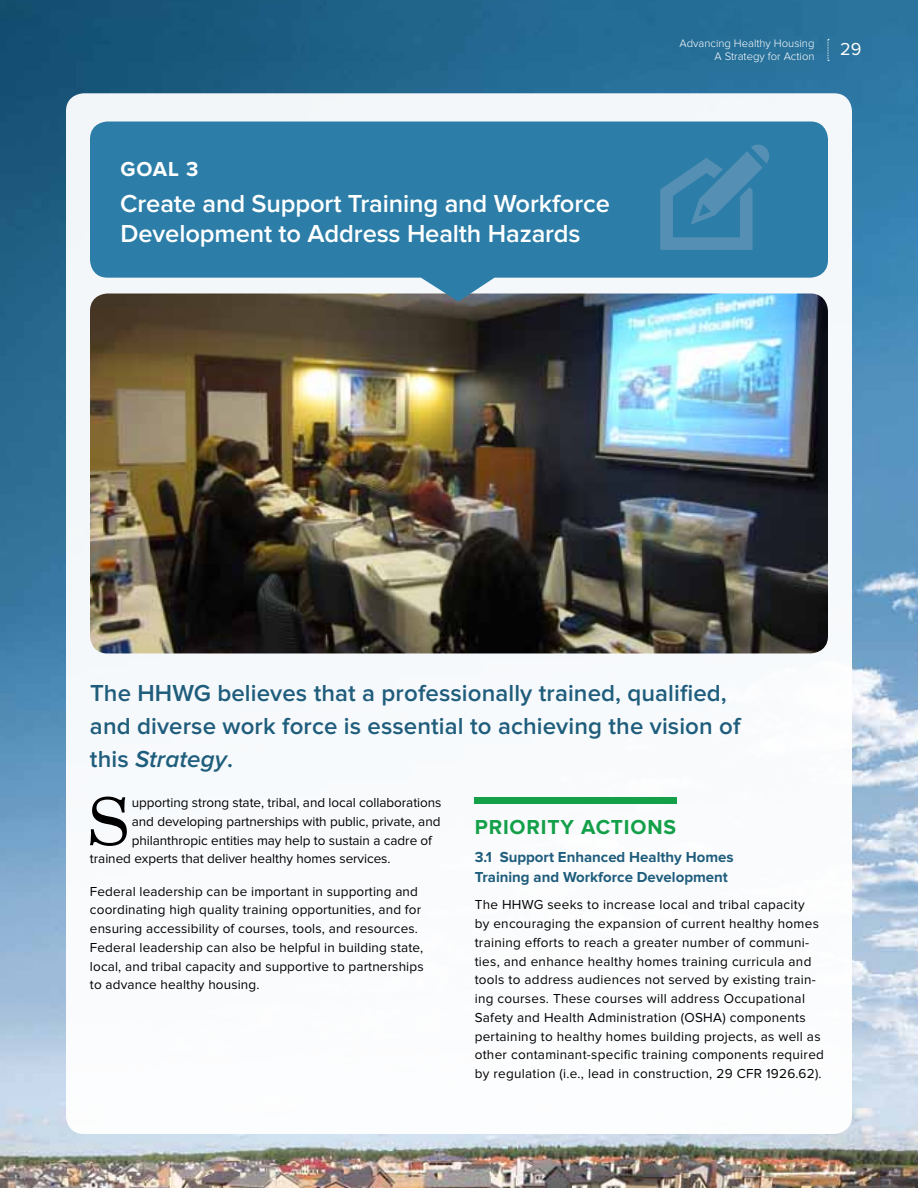
<style>
.page{position:relative;width:918px;height:1188px;background:#fff}
.page>*{position:absolute;margin:0;border:0;box-sizing:border-box;transform-origin:0 0}
.t1{font:67.8px "Eames Century Modern";color:#000}
.t2{font:600 25.5px/30px "Proxima Nova";letter-spacing:-.005em;color:#fff}
.t3{font:600 24px/33px "Proxima Nova";letter-spacing:.005em;color:#1f5d7c}
.t4{font:700 21px "Proxima Nova";color:#13a049}
.t5{font:700 21px "Proxima Nova";color:#fff}
.t6{font:18px "Proxima Nova";color:#fff}
.t7{font:700 15px/19.5px "Proxima Nova";color:#1f5d7c}
.t8{font:13.5px/18.8px "Proxima Nova";letter-spacing:.01em;color:#000}
.t9{font:300 11.25px/13.5px "Proxima Nova";color:#fff;text-align:right}
.s1{font-style:italic}
</style>
<div class="page">
<img style="left:0;top:0;width:918px;height:1188px">
<div style="left:66px;top:93px;width:786px;height:1041px;background:#fff;border-radius:18px"></div>
<svg style="left:828px;top:39px;width:1px;height:22px"></svg>
<img style="left:90px;top:302px;width:738px;height:351px">
<div style="left:475px;top:797px;width:202px;height:7px;background:#13a049"></div>
<svg style="left:90px;top:122px;width:738px;height:180px;background:#4088ac"></svg>
<svg style="left:659px;top:145px;width:111px;height:106px;background:#3d85ad"></svg>
<h3 class="t5" style="left:120px;top:157px;width:80px">GOAL 3</h3>
<h2 class="t2" style="left:120px;top:190px;width:491px">Create and Support Training and Workforce<br>Development to Address Health Hazards</h2>
<p class="t9" style="left:680px;top:36px;width:137px">Advancing Healthy Housing<br>A Strategy for Action</p>
<h3 class="t6" style="left:840px;top:41px;width:23px">29</h3>
<h3 class="t3" style="left:90px;top:678px;width:652px">The HHWG believes that a professionally trained, qualified, and diverse work force is essential to achieving the vision of this <span class="s1">Strategy</span>.</h3>
<h1 class="t1" style="left:87px;top:771px;width:45px">S</h1>
<p class="t8" style="left:132px;top:794px;width:311px">upporting strong state, tribal, and local collaborations</p>
<p class="t8" style="left:132px;top:813px;width:310px">and developing partnerships with public, private, and</p>
<p class="t8" style="left:132px;top:831px;width:302px">philanthropic entities may help to sustain a cadre of</p>
<p class="t8" style="left:90px;top:850px;width:301px">trained experts that deliver healthy homes services.</p>
<p class="t8" style="left:90px;top:882px;width:335px">Federal leadership can be important in supporting and coordinating high quality training opportunities, and for ensuring accessibility of courses, tools, and resources.<br>Federal leadership can also be helpful in building state, local, and tribal capacity and supportive to partnerships to advance healthy housing.</p>
<h3 class="t4" style="left:475px;top:815px;width:27px">Priority</h3>
<h3 class="t4" style="left:581px;top:815px;width:29px">Actions</h3>
<p class="t7" style="left:475px;top:848px;width:260px">3.1 Support Enhanced Healthy Homes<br>Training and Workforce Development</p>
<p class="t8" style="left:475px;top:896px;width:351px">The HHWG seeks to increase local and tribal capacity<br>by encouraging the expansion of current healthy homes training efforts to reach a greater number of communi&shy;ties, and enhance healthy homes training curricula and tools to address audiences not served by existing train&shy;ing courses. These courses will address Occupational Safety and Health Administration (OSHA) components pertaining to healthy homes building projects, as well as other contaminant-specific training components required by regulation (i.e., lead in construction, 29 CFR 1926.62).</p>
</div>
